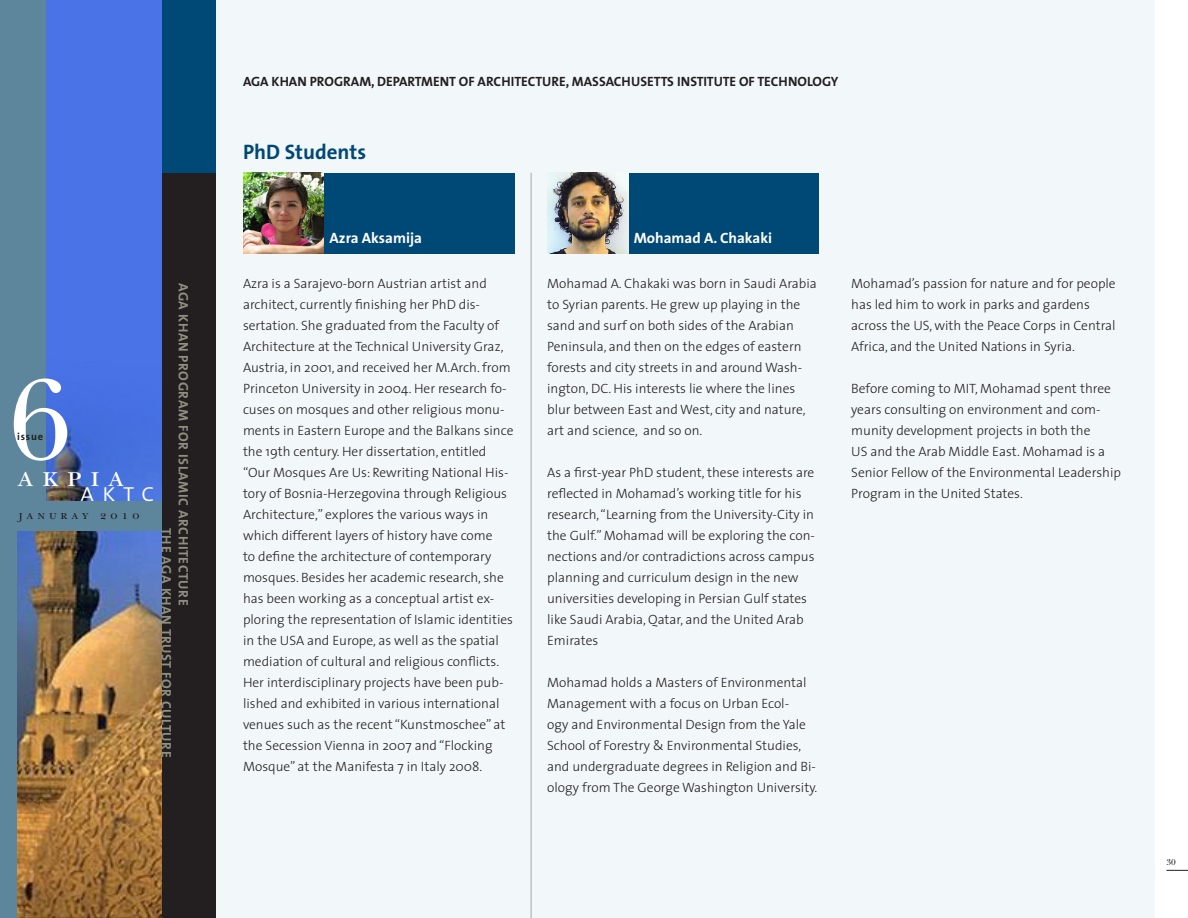
<style>
.page{position:relative;width:1188px;height:918px;background:#fff}
.page>*{position:absolute;margin:0;border:0;box-sizing:border-box;transform-origin:0 0}
.t1{font:120px "New Baskerville";color:#fff}
.t2{font:29.7px "New Baskerville SC";letter-spacing:.28em;color:#fff}
.t3{font:26.4px "The Sans Light Caps";color:#fff}
.t4{font:700 21px "The Sans";color:#004876}
.t5{font:700 15px "The Sans";color:#fff}
.t6{font:13.65px/17px "The Sans Bold Caps";letter-spacing:.04em;color:#909081}
.t7{font:300 13.5px/21px "The Sans";color:#231f20}
.t8{font:13.5px "The Sans Bold Caps";color:#231f20}
.t9{font:12.75px "New Baskerville SC";letter-spacing:.3em;color:#231f20}
.t10{font:700 10.5px "The Sans";letter-spacing:.08em;color:#231f20}
.t11{font:9px "New Baskerville";color:#231f20}
</style>
<div class="page">
<div style="left:0;top:0;width:1155px;height:918px;background:#f2f7f9"></div>
<div style="left:0;top:0;width:216px;height:918px;background:#231f20"></div>
<div style="left:0;top:0;width:216px;height:173px;background:#004876"></div>
<img style="left:17px;top:0;width:145px;height:918px">
<svg style="left:1166px;top:870px;width:22px;height:1px"></svg>
<div style="left:0;top:0;width:46px;height:528px;background:#5d869d"></div>
<div style="left:0;top:390px;width:17px;height:528px;background:#5d869d"></div>
<div style="left:0;top:501px;width:162px;height:30px;background:#5d869d"></div>
<div style="left:243px;top:173px;width:272px;height:81px;background:#004876"></div>
<img style="left:243px;top:173px;width:81px;height:81px">
<div style="left:547px;top:173px;width:272px;height:81px;background:#004876"></div>
<img style="left:547px;top:173px;width:81px;height:81px">
<hr style="left:531px;top:173px;width:1px;height:745px;background:#a8a9ad">
<h1 class="t1" style="left:8px;top:347px;width:64px">6</h1>
<p class="t10" style="left:17px;top:428px;width:28px">issue</p>
<h2 class="t2" style="left:17px;top:460px;width:109px">akpia</h2>
<h3 class="t3" style="left:80px;top:470px;width:76px">aktc</h3>
<p class="t9" style="left:18px;top:508px;width:123px">januray 2010</p>
<p class="t6" style="left:192px;top:528px;width:231px;text-indent:-245px;rotate:90deg">AGA KHAN PROGRAM FOR ISLAMIC ARCHITECTURE<br>THE AGA KHAN TRUST FOR CULTURE</p>
<p class="t8" style="left:243px;top:70px;width:597px">AGA KHAN PROGRAM, DEPARTMENT OF ARCHITECTURE, MASSACHUSETTS INSTITUTE OF TECHNOLOGY</p>
<h3 class="t4" style="left:243px;top:134px;width:125px">PhD Students</h3>
<p class="t5" style="left:330px;top:225px;width:94px">Azra Aksamija</p>
<p class="t5" style="left:634px;top:225px;width:140px">Mohamad A. Chakaki</p>
<p class="t7" style="left:243px;top:273px;width:272px">Azra is a Sarajevo-born Austrian artist and architect, currently finishing her PhD dis&shy;sertation. She graduated from the Faculty of Architecture at the Technical University Graz, Austria, in 2001, and received her M.Arch. from Princeton University in 2004. Her research fo&shy;cuses on mosques and other religious monu&shy;ments in Eastern Europe and the Balkans since the 19th century. Her dissertation, entitled “Our Mosques Are Us: Rewriting National His&shy;tory of Bosnia-Herzegovina through Religious Architecture,” explores the various ways in which different layers of history have come<br>to define the architecture of contemporary mosques. Besides her academic research, she has been working as a conceptual artist ex&shy;ploring the representation of Islamic identities in the USA and Europe, as well as the spatial mediation of cultural and religious conflicts.<br>Her interdisciplinary projects have been pub&shy;lished and exhibited in various international venues such as the recent “Kunstmoschee” at the Secession Vienna in 2007 and “Flocking Mosque” at the Manifesta 7 in Italy 2008.</p>
<p class="t7" style="left:547px;top:273px;width:271px">Mohamad A. Chakaki was born in Saudi Arabia to Syrian parents. He grew up playing in the sand and surf on both sides of the Arabian Peninsula, and then on the edges of eastern forests and city streets in and around Wash&shy;ington, DC. His interests lie where the lines blur between East and West, city and nature, art and science, and so on.</p>
<p class="t7" style="left:547px;top:462px;width:269px">As a first-year PhD student, these interests are reflected in Mohamad’s working title for his research, “Learning from the University-City in the Gulf.” Mohamad will be exploring the con&shy;nections and/or contradictions across campus planning and curriculum design in the new universities developing in Persian Gulf states like Saudi Arabia, Qatar, and the United Arab Emirates</p>
<p class="t7" style="left:547px;top:672px;width:272px">Mohamad holds a Masters of Environmental Management with a focus on Urban Ecol-<br>ogy and Environmental Design from the Yale School of Forestry &amp; Environmental Studies, and undergraduate degrees in Religion and Bi&shy;ology from The George Washington University.</p>
<p class="t7" style="left:851px;top:273px;width:266px">Mohamad’s passion for nature and for people has led him to work in parks and gardens across the US, with the Peace Corps in Central Africa, and the United Nations in Syria.</p>
<p class="t7" style="left:851px;top:378px;width:271px">Before coming to MIT, Mohamad spent three years consulting on environment and com&shy;munity development projects in both the<br>US and the Arab Middle East. Mohamad is a Senior Fellow of the Environmental Leadership Program in the United States.</p>
<p class="t11" style="left:1166px;top:857px;width:11px">30</p>
</div>
